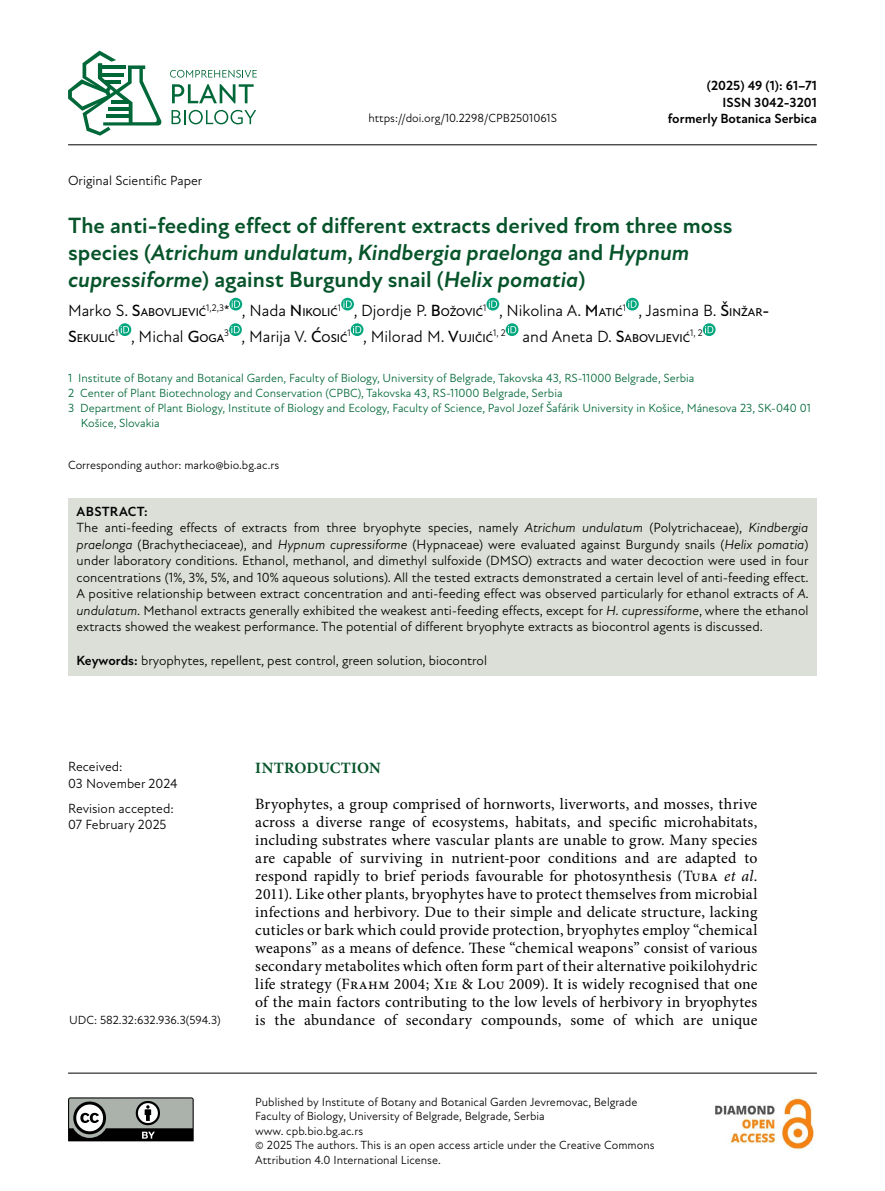
<style>
.page{position:relative;width:885px;height:1191px;background:#fff}
.page>*{position:absolute;margin:0;border:0;box-sizing:border-box;transform-origin:0 0}
.t1{font:700 22.5px/27px "Atten New";color:#07542b}
.t2{font:16.5px "Atten New";color:#000}
.t3{font:15.75px/18px "Minion Pro";letter-spacing:.005em;color:#000;text-align:justify}
.t4{font:700 15.75px "Minion Pro";letter-spacing:-.005em;color:#07542b}
.t5{font:13.5px/16.5px "Atten New";color:#000}
.t6{font:700 13.5px/16.2px "Atten New";color:#000;text-align:right}
.t7{font:12px/14.4px "Atten New";color:#000}
.t8{font:12px "Atten New";color:#006838}
.t9{font:500 11.55px "Atten New";color:#000}
.t10{font:9.6px "Atten New";color:#000}
.s1{font-style:italic}
.s2{font-weight:400;font-size:16.5px}
.s3{font-size:16.5px}
.s4{font-weight:500}
.s5{font-weight:500;font-size:11.55px}
.s6{font-weight:700}
</style>
<div class="page">
<hr style="left:68px;top:1072px;width:748px;height:1px;background:#000">
<hr style="left:68px;top:144px;width:748px;height:1px;background:#000">
<div style="left:68px;top:498px;width:748px;height:177px;background:#dcdfd8"></div>
<svg style="left:68px;top:1097px;width:126px;height:45px;background:#767a77"></svg>
<svg style="left:170px;top:70px;width:87px;height:8px"></svg>
<svg style="left:172px;top:84px;width:81px;height:19px"></svg>
<svg style="left:171px;top:110px;width:85px;height:14px"></svg>
<svg style="left:68px;top:51px;width:94px;height:85px"></svg>
<svg style="left:229px;top:298px;width:13px;height:12px"></svg>
<svg style="left:231px;top:300px;width:9px;height:8px"></svg>
<svg style="left:341px;top:298px;width:13px;height:12px"></svg>
<svg style="left:343px;top:300px;width:9px;height:8px"></svg>
<svg style="left:486px;top:298px;width:13px;height:12px"></svg>
<svg style="left:488px;top:300px;width:9px;height:8px"></svg>
<svg style="left:626px;top:298px;width:12px;height:12px"></svg>
<svg style="left:628px;top:300px;width:8px;height:8px"></svg>
<svg style="left:118px;top:323px;width:13px;height:13px"></svg>
<svg style="left:121px;top:326px;width:8px;height:7px"></svg>
<svg style="left:229px;top:323px;width:13px;height:13px"></svg>
<svg style="left:231px;top:326px;width:9px;height:7px"></svg>
<svg style="left:351px;top:323px;width:12px;height:13px"></svg>
<svg style="left:353px;top:326px;width:8px;height:7px"></svg>
<svg style="left:505px;top:323px;width:13px;height:13px"></svg>
<svg style="left:508px;top:326px;width:8px;height:7px"></svg>
<svg style="left:702px;top:323px;width:13px;height:13px"></svg>
<svg style="left:705px;top:326px;width:8px;height:7px"></svg>
<img style="left:715px;top:1097px;width:99px;height:53px">
<p class="t6" style="left:706px;top:78px;width:111px">(2025) 49 (1): 61–71<br>ISSN 3042-3201</p>
<p class="t5" style="left:68px;top:172px;width:136px">Original Scientific Paper</p>
<p class="t7" style="left:368px;top:111px;width:190px">https://doi.org/10.2298/CPB2501061S</p>
<p class="t6" style="left:667px;top:110px;width:151px">formerly Botanica Serbica</p>
<h1 class="t1" style="left:68px;top:212px;width:666px">The anti-feeding effect of different extracts derived from three moss species (<span class="s1">Atrichum undulatum</span>, <span class="s1">Kindbergia praelonga</span> and <span class="s1">Hypnum cupressiforme</span>) against Burgundy snail (<span class="s1">Helix pomatia</span>)</h1>
<p class="t9" style="left:68px;top:305px;width:140px"><span class="s2">Marko S.</span> <span class="s3">S</span>ABOVLJEVIĆ</p>
<p class="t2" style="left:206px;top:301px;width:564px"><sup>1,2,3</sup>* , Nada <span class="s4">N</span><span class="s5">IKOLIĆ</span><sup>1</sup> , Djordje P. <span class="s4">B</span><span class="s5">OŽOVIĆ</span><sup>1</sup> , Nikolina A. <span class="s4">M</span><span class="s5">ATIĆ</span><sup>1</sup> , Jasmina B. <span class="s4">Š</span><span class="s5">INŽAR</span><span class="s4">-</span></p>
<p class="t9" style="left:68px;top:331px;width:49px"><span class="s3">S</span>EKULIĆ</p>
<p class="t2" style="left:115px;top:326px;width:576px"><sup>1</sup> , Michal <span class="s4">G</span><span class="s5">OGA</span><sup>3</sup> , Marija V. <span class="s4">Ć</span><span class="s5">OSIĆ</span><sup>1</sup> , Milorad M. <span class="s4">V</span><span class="s5">UJIČIĆ</span><sup>1,</sup> <sup>2</sup> and Aneta D. <span class="s4">S</span><span class="s5">ABOVLJEVIĆ</span></p>
<p class="t10" style="left:690px;top:327px;width:14px">1, 2</p>
<p class="t8" style="left:68px;top:371px;width:627px">1 Institute of Botany and Botanical Garden, Faculty of Biology, University of Belgrade, Takovska 43, RS-11000 Belgrade, Serbia</p>
<p class="t8" style="left:68px;top:386px;width:496px">2 Center of Plant Biotechnology and Conservation (CPBC), Takovska 43, RS-11000 Belgrade, Serbia</p>
<p class="t8" style="left:68px;top:401px;width:744px">3 Department of Plant Biology, Institute of Biology and Ecology, Faculty of Science, Pavol Jozef Šafárik University in Košice, Mánesova 23, SK-040 01</p>
<p class="t8" style="left:81px;top:416px;width:80px">Košice, Slovakia</p>
<p class="t7" style="left:68px;top:458px;width:213px">Corresponding author: marko@bio.bg.ac.rs</p>
<p class="t5" style="left:77px;top:503px;width:733px"><span class="s6">ABSTRACT:<br></span>The anti-feeding effects of extracts from three bryophyte species, namely <span class="s1">Atrichum undulatum</span> (Polytrichaceae), <span class="s1">Kindbergia praelonga</span> (Brachytheciaceae), and <span class="s1">Hypnum cupressiforme</span> (Hypnaceae) were evaluated against Burgundy snails (<span class="s1">Helix pomatia</span>) under laboratory conditions. Ethanol, methanol, and dimethyl sulfoxide (DMSO) extracts and water decoction were used in four concentrations (1%, 3%, 5%, and 10% aqueous solutions). All the tested extracts demonstrated a certain level of anti-feeding effect.<br>A positive relationship between extract concentration and anti-feeding effect was observed particularly for ethanol extracts of <span class="s1">A. undulatum</span>. Methanol extracts generally exhibited the weakest anti-feeding effects, except for <span class="s1">H. cupressiforme</span>, where the ethanol extracts showed the weakest performance. The potential of different bryophyte extracts as biocontrol agents is discussed.</p>
<p class="t5" style="left:77px;top:652px;width:412px"><span class="s6">Keywords:</span> bryophytes, repellent, pest control, green solution, biocontrol</p>
<p class="t5" style="left:68px;top:758px;width:111px">Received:<br>03 November 2024</p>
<p class="t5" style="left:68px;top:800px;width:107px">Revision accepted:<br>07 February 2025</p>
<p class="t4" style="left:255px;top:756px;width:127px">INTRODUCTION</p>
<p class="t3" style="left:255px;top:795px;width:503px">Bryophytes, a group comprised of hornworts, liverworts, and mosses, thrive across a diverse range of ecosystems, habitats, and specific microhabitats, including substrates where vascular plants are unable to grow. Many species are capable of surviving in nutrient-poor conditions and are adapted to respond rapidly to brief periods favourable for photosynthesis (Tuba <span class="s1">et al</span>.<br>2011). Like other plants, bryophytes have to protect themselves from microbial infections and herbivory. Due to their simple and delicate structure, lacking cuticles or bark which could provide protection, bryophytes employ “chemical weapons” as a means of defence. These “chemical weapons” consist of various secondary metabolites which often form part of their alternative poikilohydric life strategy (Frahm 2004; Xie &amp; Lou 2009). It is widely recognised that one of the main factors contributing to the low levels of herbivory in bryophytes</p>
<p class="t7" style="left:69px;top:1012px;width:153px">UDC: 582.32:632.936.3(594.3)</p>
<p class="t3" style="left:255px;top:1011px;width:503px">is the abundance of secondary compounds, some of which are unique</p>
<p class="t7" style="left:255px;top:1095px;width:401px">Published by Institute of Botany and Botanical Garden Jevremovac, Belgrade Faculty of Biology, University of Belgrade, Belgrade, Serbia<br>www. cpb.bio.bg.ac.rs<br>© 2025 The authors. This is an open access article under the Creative Commons Attribution 4.0 International License.</p>
</div>
